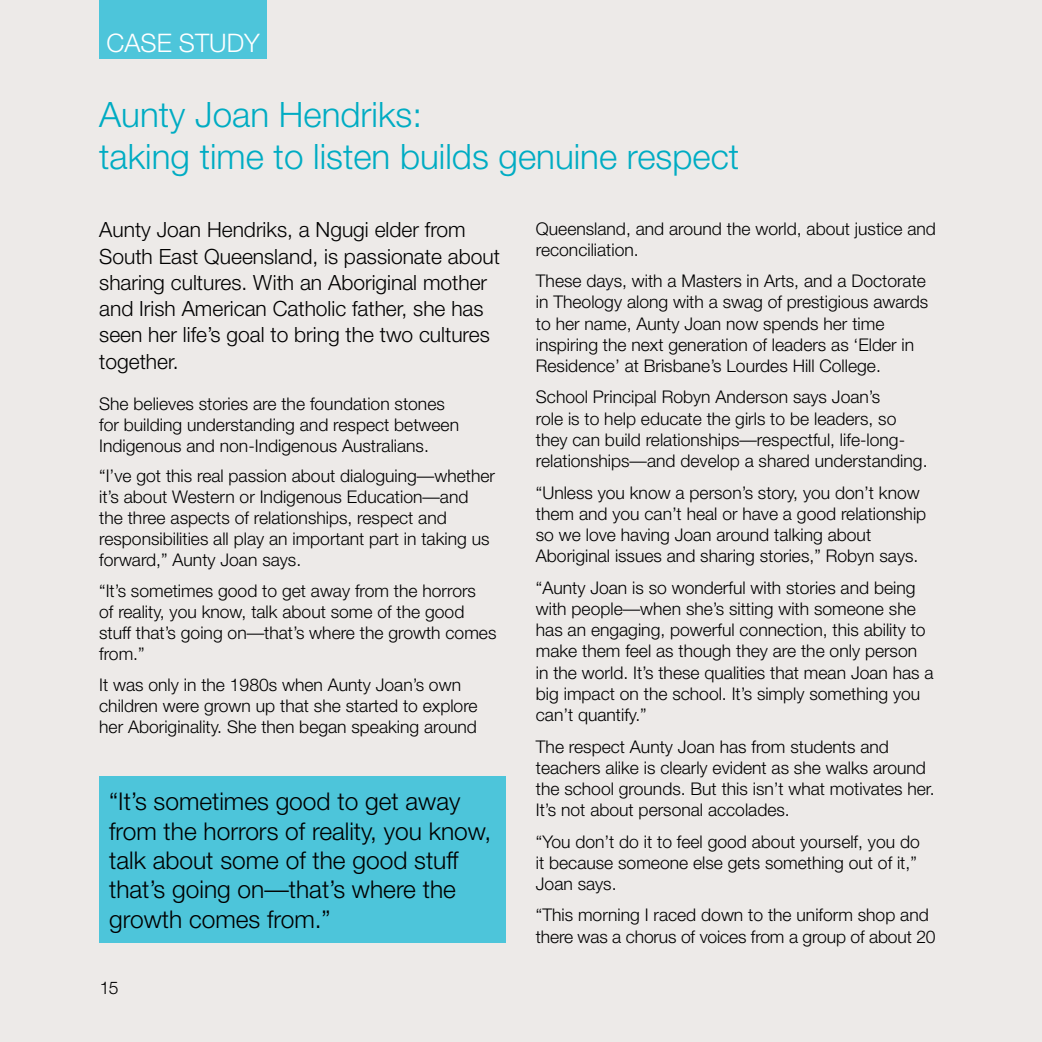
<style>
.page{position:relative;width:1042px;height:1042px;background:#edeae8}
.page>*{position:absolute;margin:0;border:0;box-sizing:border-box;transform-origin:0 0}
.t1{font:300 35px/42px "Helvetica Neue";color:#00acc3}
.t2{font:300 25.55px "Helvetica Neue";color:#fff}
.t3{font:300 24.5px/29.4px "Helvetica Neue";color:#000}
.t4{font:300 21px/26.2px "Helvetica Neue";color:#000}
.t5{font:300 17.5px/21.3px "Helvetica Neue";color:#000}
</style>
<div class="page">
<div style="left:99px;top:0;width:168px;height:59px;background:#4dc5da"></div>
<div style="left:99px;top:776px;width:407px;height:167px;background:#4dc5da"></div>
<h2 class="t2" style="left:106px;top:27px;width:35px">Case</h2>
<h2 class="t2" style="left:179px;top:27px;width:65px">Study</h2>
<h1 class="t1" style="left:99px;top:93px;width:641px">Aunty Joan Hendriks:<br>taking time to listen builds genuine respect</h1>
<p class="t4" style="left:99px;top:216px;width:402px">Aunty Joan Hendriks, a Ngugi elder from South East Queensland, is passionate about sharing cultures. With an Aboriginal mother and Irish American Catholic father, she has seen her life’s goal to bring the two cultures together.</p>
<p class="t5" style="left:99px;top:392px;width:361px">She believes stories are the foundation stones for building understanding and respect between<br>Indigenous and non-Indigenous Australians.</p>
<p class="t5" style="left:99px;top:465px;width:397px">“I’ve got this real passion about dialoguing—whether it’s about Western or Indigenous Education—and the three aspects of relationships, respect and responsibilities all play an important part in taking us forward,” Aunty Joan says.</p>
<p class="t5" style="left:99px;top:580px;width:399px">“It’s sometimes good to get away from the horrors<br>of reality, you know, talk about some of the good stuff that’s going on—that’s where the growth comes from.”</p>
<p class="t5" style="left:99px;top:674px;width:380px">It was only in the 1980s when Aunty Joan’s own children were grown up that she started to explore her Aboriginality. She then began speaking around</p>
<h3 class="t3" style="left:109px;top:786px;width:384px">“It’s sometimes good to get away from the horrors of reality, you know, talk about some of the good stuff that’s going on—that’s where the growth comes from.”</h3>
<p class="t5" style="left:99px;top:976px;width:21px">15</p>
<p class="t5" style="left:536px;top:217px;width:402px">Queensland, and around the world, about justice and reconciliation.</p>
<p class="t5" style="left:536px;top:270px;width:394px">These days, with a Masters in Arts, and a Doctorate in Theology along with a swag of prestigious awards to her name, Aunty Joan now spends her time inspiring the next generation of leaders as ‘Elder in Residence’ at Brisbane’s Lourdes Hill College.</p>
<p class="t5" style="left:536px;top:386px;width:393px">School Principal Robyn Anderson says Joan’s<br>role is to help educate the girls to be leaders, so they can build relationships—respectful, life-long&shy;relationships—and develop a shared understanding.</p>
<p class="t5" style="left:536px;top:481px;width:392px">“Unless you know a person’s story, you don’t know them and you can’t heal or have a good relationship so we love having Joan around talking about Aboriginal issues and sharing stories,” Robyn says.</p>
<p class="t5" style="left:536px;top:576px;width:399px">“Aunty Joan is so wonderful with stories and being with people—when she’s sitting with someone she has an engaging, powerful connection, this ability to make them feel as though they are the only person in the world. It’s these qualities that mean Joan has a big impact on the school. It’s simply something you can’t quantify.”</p>
<p class="t5" style="left:536px;top:735px;width:400px">The respect Aunty Joan has from students and teachers alike is clearly evident as she walks around the school grounds. But this isn’t what motivates her.<br>It’s not about personal accolades.</p>
<p class="t5" style="left:536px;top:830px;width:385px">“You don’t do it to feel good about yourself, you do it because someone else gets something out of it,”<br>Joan says.</p>
<p class="t5" style="left:536px;top:904px;width:401px">“This morning I raced down to the uniform shop and there was a chorus of voices from a group of about 20</p>
</div>
